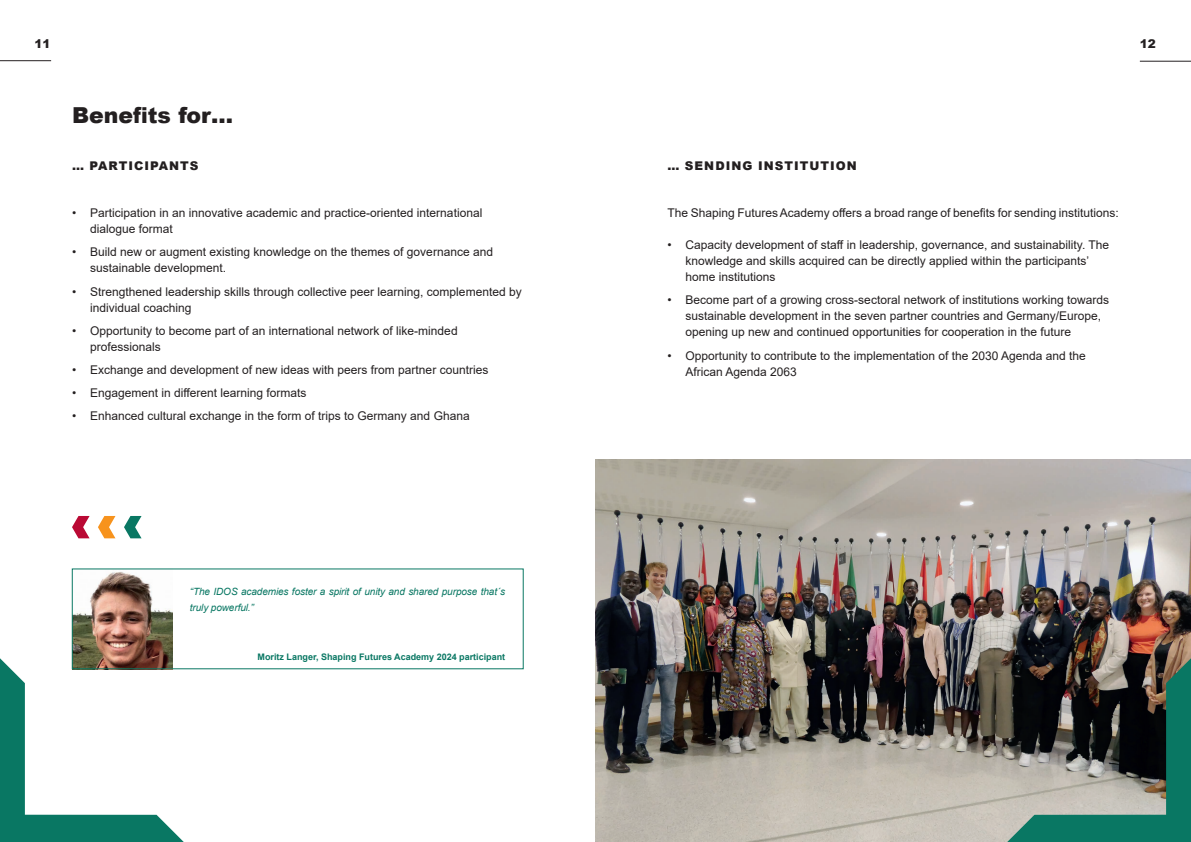
<style>
.page{position:relative;width:1191px;height:842px;background:#fff}
.page>*{position:absolute;margin:0;border:0;box-sizing:border-box;transform-origin:0 0}
.t1{font:900 22px "Arial";color:#231f20}
.t2{font:12px/16px "Arial";color:#231f20}
.t3{font:900 12px "Arial";letter-spacing:.085em;color:#231f20}
.t4{font:italic 10px/16px "Arial";letter-spacing:-.01em;color:#097763}
.t5{font:700 9px "Arial";color:#097763}
</style>
<div class="page">
<hr style="left:0;top:60px;width:51px;height:1px;background:#231f20">
<hr style="left:1139px;top:61px;width:52px;height:1px;background:#231f20">
<img style="left:595px;top:459px;width:596px;height:383px">
<svg style="left:0;top:658px;width:184px;height:184px"></svg>
<svg style="left:1007px;top:658px;width:184px;height:184px;background:#485e56"></svg>
<svg style="left:124px;top:516px;width:18px;height:22px"></svg>
<svg style="left:98px;top:516px;width:17px;height:22px"></svg>
<svg style="left:72px;top:516px;width:18px;height:22px"></svg>
<img style="left:74px;top:571px;width:98px;height:96px">
<p class="t3" style="left:35px;top:35px;width:18px">11</p>
<p class="t3" style="left:1139px;top:35px;width:18px">12</p>
<h1 class="t1" style="left:72px;top:99px;width:162px">Benefits for…</h1>
<p class="t3" style="left:72px;top:157px;width:128px">… PARTICIPANTS</p>
<p class="t3" style="left:667px;top:157px;width:191px">… SENDING INSTITUTION</p>
<p class="t2" style="left:90px;top:205px;width:394px;text-indent:-18px">• Participation in an innovative academic and practice-oriented international dialogue format</p>
<p class="t2" style="left:90px;top:244px;width:404px;text-indent:-18px">• Build new or augment existing knowledge on the themes of governance and sustainable development.</p>
<p class="t2" style="left:90px;top:283px;width:433px;text-indent:-18px">• Strengthened leadership skills through collective peer learning, complemented by individual coaching</p>
<p class="t2" style="left:90px;top:322px;width:369px;text-indent:-18px">• Opportunity to become part of an international network of like-minded professionals</p>
<p class="t2" style="left:72px;top:361px;width:418px">• Exchange and development of new ideas with peers from partner countries</p>
<p class="t2" style="left:72px;top:384px;width:236px">• Engagement in different learning formats</p>
<p class="t2" style="left:72px;top:408px;width:399px">• Enhanced cultural exchange in the form of trips to Germany and Ghana</p>
<p class="t2" style="left:667px;top:205px;width:453px">The Shaping Futures Academy offers a broad range of benefits for sending institutions:</p>
<p class="t2" style="left:685px;top:237px;width:425px;text-indent:-18px">• Capacity development of staff in leadership, governance, and sustainability. The knowledge and skills acquired can be directly applied within the participants’ home institutions</p>
<p class="t2" style="left:685px;top:292px;width:425px;text-indent:-18px">• Become part of a growing cross-sectoral network of institutions working towards sustainable development in the seven partner countries and Germany/Europe, opening up new and continued opportunities for cooperation in the future</p>
<p class="t2" style="left:685px;top:347px;width:402px;text-indent:-18px">• Opportunity to contribute to the implementation of the 2030 Agenda and the<br>African Agenda 2063</p>
<p class="t4" style="left:190px;top:583px;width:317px">“The IDOS academies foster a spirit of unity and shared purpose that´s truly powerful.”</p>
<p class="t5" style="left:257px;top:650px;width:249px">Moritz Langer, Shaping Futures Academy 2024 participant</p>
</div>
